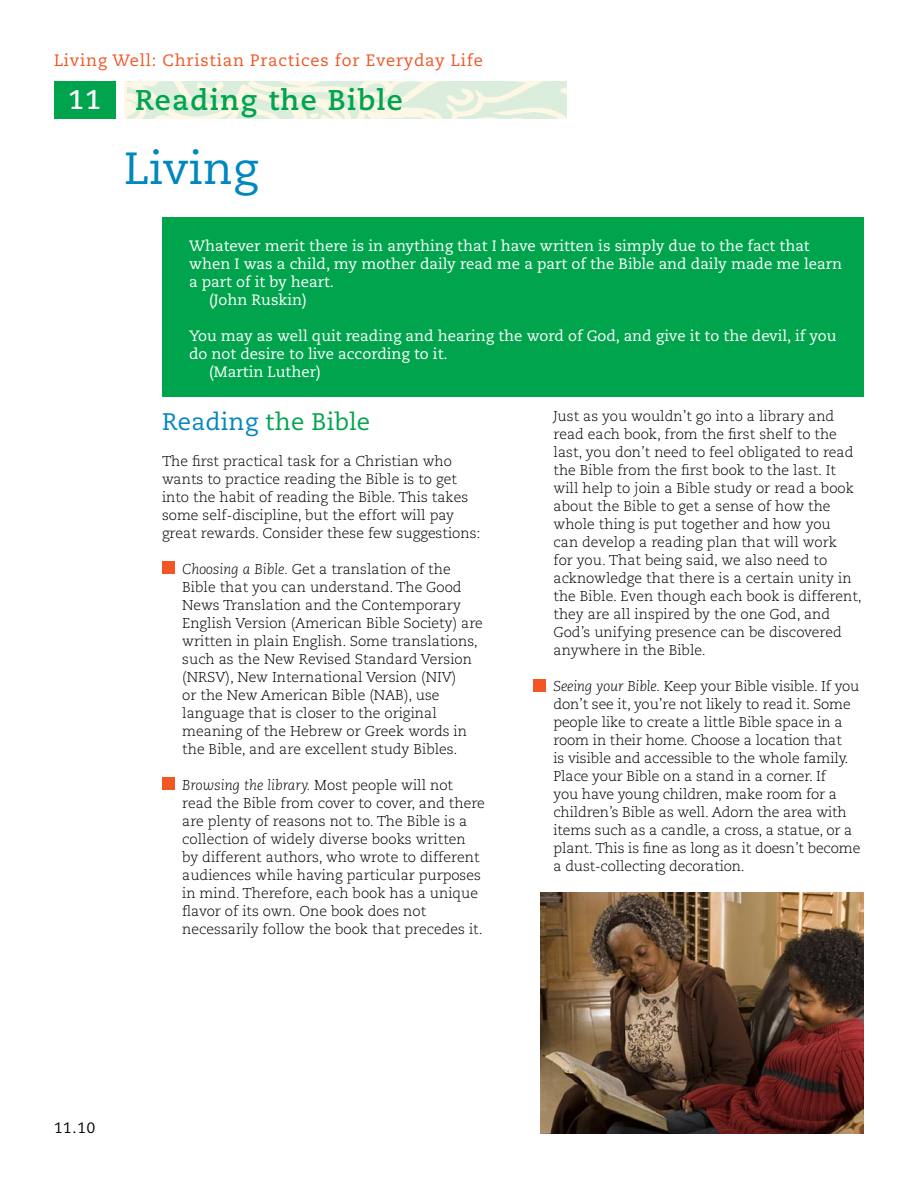
<style>
.page{position:relative;width:918px;height:1188px;background:#fff}
.page>*{position:absolute;margin:0;border:0;box-sizing:border-box;transform-origin:0 0}
.t1{font:45px "Caecilia";color:#0086c0}
.t2{font:700 28.5px "Caecilia";letter-spacing:.05em;color:#00a44d}
.t3{font:700 27px "Caecilia";color:#fff}
.t4{font:24px "Caecilia";letter-spacing:.01em;color:#00a44d}
.t5{font:16.5px "Caecilia";letter-spacing:.05em;color:#f15623}
.t6{font:15px "Caecilia";color:#fff}
.t7{font:15px "Caecilia";color:#000}
.t8{font:300 14.25px/18px "Caecilia";color:#000}
.s1{color:#0086c0}
.s2{font-style:italic}
</style>
<div class="page">
<div style="left:54px;top:81px;width:62px;height:38px;background:#00a44d"></div>
<div style="left:533px;top:679px;width:13px;height:12px;background:#f15623"></div>
<div style="left:162px;top:218px;width:702px;height:179px;background:#00a44d"></div>
<div style="left:162px;top:562px;width:13px;height:12px;background:#f15623"></div>
<div style="left:162px;top:778px;width:13px;height:12px;background:#f15623"></div>
<img style="left:540px;top:893px;width:324px;height:241px">
<p class="t5" style="left:54px;top:51px;width:430px">Living Well: Christian Practices for Everyday Life</p>
<h2 class="t2" style="left:135px;top:83px;width:269px">Reading the Bible</h2>
<h1 class="t1" style="left:124px;top:142px;width:135px">Living</h1>
<h3 class="t3" style="left:68px;top:83px;width:35px">11</h3>
<p class="t6" style="left:189px;top:237px;width:622px">Whatever merit there is in anything that I have written is simply due to the fact that</p>
<p class="t6" style="left:189px;top:255px;width:655px">when I was a child, my mother daily read me a part of the Bible and daily made me learn</p>
<p class="t6" style="left:189px;top:273px;width:147px">a part of it by heart.</p>
<p class="t6" style="left:209px;top:291px;width:99px">(John Ruskin)</p>
<p class="t6" style="left:189px;top:327px;width:649px">You may as well quit reading and hearing the word of God, and give it to the devil, if you</p>
<p class="t6" style="left:189px;top:345px;width:260px">do not desire to live according to it.</p>
<p class="t6" style="left:209px;top:363px;width:113px">(Martin Luther)</p>
<h3 class="t4" style="left:162px;top:408px;width:210px"><span class="s1">Reading</span> the Bible</h3>
<p class="t8" style="left:162px;top:453px;width:320px">The first practical task for a Christian who wants to practice reading the Bible is to get into the habit of reading the Bible. This takes some self-discipline, but the effort will pay great rewards. Consider these few suggestions:</p>
<p class="t8" style="left:182px;top:561px;width:302px"><span class="s2">Choosing a Bible.</span> Get a translation of the Bible that you can understand. The Good News Translation and the Contemporary English Version (American Bible Society) are written in plain English. Some translations, such as the New Revised Standard Version (NRSV), New International Version (NIV)<br>or the New American Bible (NAB), use language that is closer to the original meaning of the Hebrew or Greek words in the Bible, and are excellent study Bibles.</p>
<p class="t8" style="left:182px;top:777px;width:304px"><span class="s2">Browsing the library.</span> Most people will not read the Bible from cover to cover, and there are plenty of reasons not to. The Bible is a collection of widely diverse books written by different authors, who wrote to different audiences while having particular purposes in mind. Therefore, each book has a unique flavor of its own. One book does not necessarily follow the book that precedes it.</p>
<p class="t8" style="left:554px;top:408px;width:310px">Just as you wouldn’t go into a library and read each book, from the first shelf to the last, you don’t need to feel obligated to read the Bible from the first book to the last. It will help to join a Bible study or read a book about the Bible to get a sense of how the whole thing is put together and how you<br>can develop a reading plan that will work<br>for you. That being said, we also need to acknowledge that there is a certain unity in the Bible. Even though each book is different, they are all inspired by the one God, and God’s unifying presence can be discovered anywhere in the Bible.</p>
<p class="t8" style="left:554px;top:678px;width:308px"><span class="s2">Seeing your Bible.</span> Keep your Bible visible. If you don’t see it, you’re not likely to read it. Some people like to create a little Bible space in a room in their home. Choose a location that<br>is visible and accessible to the whole family.<br>Place your Bible on a stand in a corner. If<br>you have young children, make room for a children’s Bible as well. Adorn the area with items such as a candle, a cross, a statue, or a plant. This is fine as long as it doesn’t become a dust-collecting decoration.</p>
<p class="t7" style="left:54px;top:1120px;width:43px">11.10</p>
</div>
